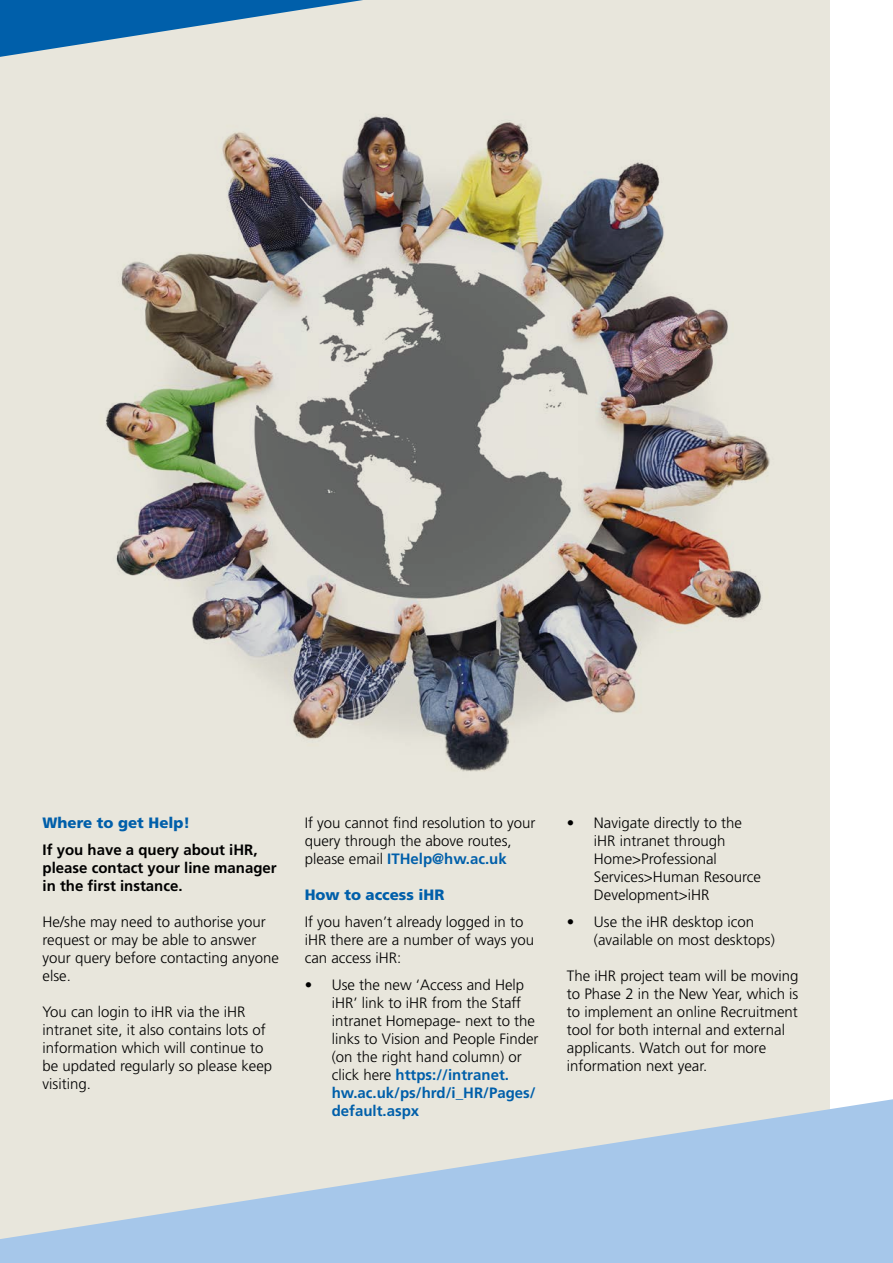
<style>
.page{position:relative;width:893px;height:1263px;background:#fff}
.page>*{position:absolute;margin:0;border:0;box-sizing:border-box;transform-origin:0 0}
.t1{font:300 15px/18px "Frutiger";color:#000}
.t2{font:700 15px/18px "Frutiger";color:#000}
.t3{font:900 15px "Frutiger";color:#005faa}
.s1{font-weight:700;color:#005faa}
</style>
<div class="page">
<div style="left:0;top:0;width:829px;height:1263px;background:#e8e6dc"></div>
<svg style="left:0;top:0;width:363px;height:57px"></svg>
<svg style="left:0;top:1097px;width:893px;height:166px;fill:#a6c7ea"></svg>
<img style="left:106px;top:116px;width:664px;height:656px">
<p class="t3" style="left:43px;top:814px;width:149px">Where to get Help!</p>
<p class="t2" style="left:43px;top:841px;width:236px">If you have a query about iHR, please contact your line manager in the first instance.</p>
<p class="t1" style="left:43px;top:913px;width:238px">He/she may need to authorise your request or may be able to answer your query before contacting anyone else.</p>
<p class="t1" style="left:43px;top:1003px;width:231px">You can login to iHR via the iHR intranet site, it also contains lots of information which will continue to be updated regularly so please keep visiting.</p>
<p class="t1" style="left:305px;top:814px;width:232px">If you cannot find resolution to your query through the above routes, please email <span class="s1">ITHelp@hw.ac.uk</span></p>
<p class="t3" style="left:305px;top:885px;width:141px">How to access iHR</p>
<p class="t1" style="left:305px;top:913px;width:231px">If you haven’t already logged in to iHR there are a number of ways you can access iHR:</p>
<p class="t1" style="left:332px;top:976px;width:208px;text-indent:-27px">• Use the new ‘Access and Help iHR’ link to iHR from the Staff intranet Homepage- next to the links to Vision and People Finder (on the right hand column) or click here <span class="s1">https://intranet. hw.ac.uk/ps/hrd/i_HR/Pages/ default.aspx</span></p>
<p class="t1" style="left:594px;top:814px;width:169px;text-indent:-27px">• Navigate directly to the iHR intranet through<br>Home&gt;Professional<br>Services&gt;Human Resource<br>Development&gt;iHR</p>
<p class="t1" style="left:594px;top:913px;width:182px;text-indent:-27px">• Use the iHR desktop icon (available on most desktops)</p>
<p class="t1" style="left:567px;top:967px;width:233px">The iHR project team will be moving to Phase 2 in the New Year, which is to implement an online Recruitment tool for both internal and external applicants. Watch out for more information next year.</p>
</div>
